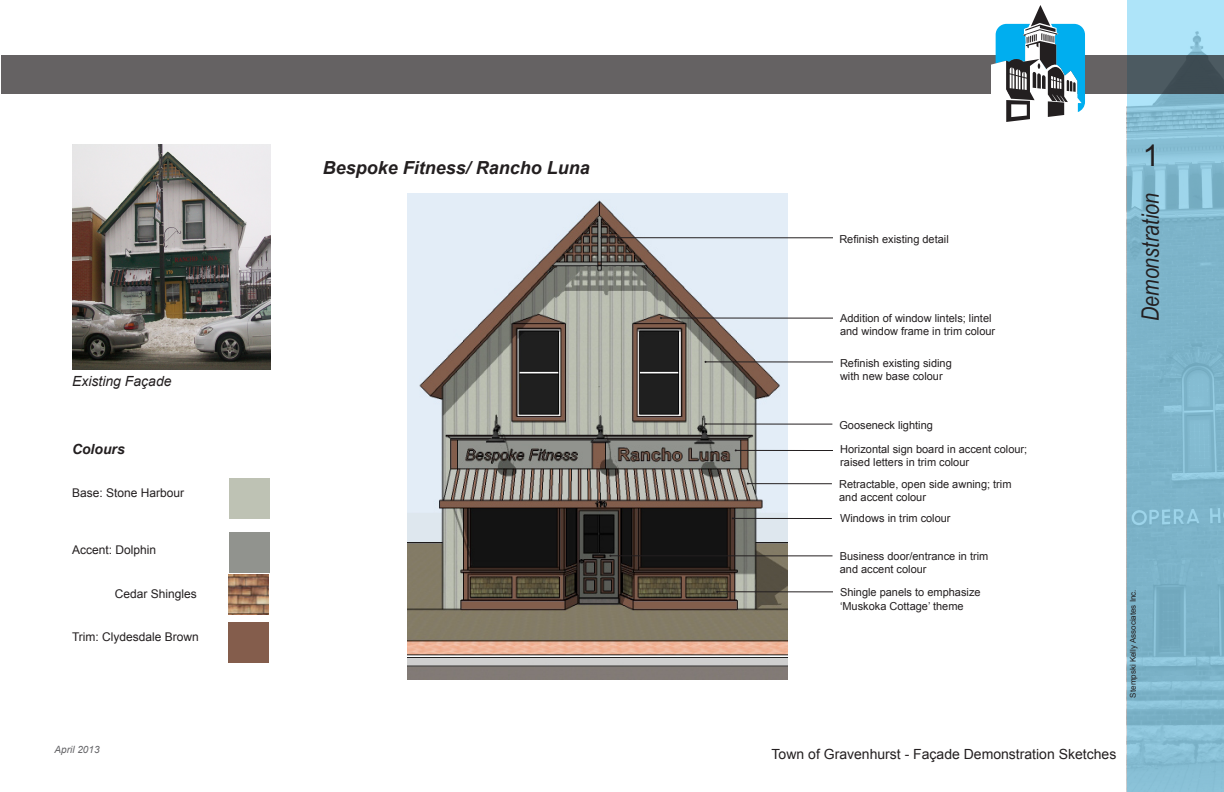
<style>
.page{position:relative;width:1224px;height:792px;background:#fff}
.page>*{position:absolute;margin:0;border:0;box-sizing:border-box;transform-origin:0 0}
.t1{font:30px "Arial";color:#231f20}
.t2{font:italic 24px "Arial Narrow";color:#231f20}
.t3{font:italic 700 18px "Arial";color:#231f20}
.t4{font:14px "Arial";color:#231f20}
.t5{font:italic 14px "Arial";color:#231f20}
.t6{font:italic 700 14px "Arial";color:#231f20}
.t7{font:12px "Arial";color:#231f20}
.t8{font:11px/13.2px "Arial";color:#231f20}
.t9{font:italic 10px "Arial";color:#636366}
.t10{font:8px "Arial";color:#231f20}
</style>
<div class="page">
<svg style="left:1127px;top:0;width:97px;height:792px;background:#83bad0"></svg>
<div style="left:1px;top:55px;width:1020px;height:39px;background:#656263"></div>
<svg style="left:1085px;top:55px;width:139px;height:39px;background:#4e575d"></svg>
<svg style="left:992px;top:5px;width:93px;height:117px"></svg>
<img style="left:72px;top:144px;width:199px;height:226px">
<img style="left:408px;top:193px;width:379px;height:486px">
<img style="left:228px;top:574px;width:41px;height:41px">
<div style="left:229px;top:478px;width:41px;height:40px;background:#bec2b4"></div>
<div style="left:229px;top:532px;width:41px;height:41px;background:#91938e"></div>
<div style="left:228px;top:623px;width:41px;height:40px;background:#845d4c"></div>
<svg style="left:716px;top:591px;width:117px;height:2px"></svg>
<svg style="left:747px;top:483px;width:85px;height:2px"></svg>
<svg style="left:609px;top:555px;width:224px;height:2px"></svg>
<svg style="left:704px;top:361px;width:129px;height:2px"></svg>
<svg style="left:601px;top:237px;width:232px;height:2px"></svg>
<svg style="left:660px;top:317px;width:173px;height:2px"></svg>
<svg style="left:705px;top:423px;width:128px;height:2px"></svg>
<svg style="left:732px;top:517px;width:100px;height:2px"></svg>
<svg style="left:735px;top:449px;width:98px;height:2px"></svg>
<p class="t5" style="left:72px;top:372px;width:101px">Existing Façade</p>
<p class="t6" style="left:72px;top:440px;width:54px">Colours</p>
<p class="t7" style="left:72px;top:485px;width:114px">Base: Stone Harbour</p>
<p class="t7" style="left:72px;top:542px;width:86px">Accent: Dolphin</p>
<p class="t7" style="left:115px;top:586px;width:84px">Cedar Shingles</p>
<p class="t7" style="left:72px;top:629px;width:128px">Trim: Clydesdale Brown</p>
<p class="t9" style="left:55px;top:743px;width:47px">April 2013</p>
<p class="t3" style="left:323px;top:156px;width:269px">Bespoke Fitness/ Rancho Luna</p>
<p class="t8" style="left:839px;top:232px;width:111px">Refinish existing detail</p>
<p class="t8" style="left:840px;top:312px;width:157px">Addition of window lintels; lintel and window frame in trim colour</p>
<p class="t8" style="left:840px;top:356px;width:113px">Refinish existing siding with new base colour</p>
<p class="t8" style="left:839px;top:419px;width:95px">Gooseneck lighting</p>
<p class="t8" style="left:840px;top:443px;width:189px">Horizontal sign board in accent colour; raised letters in trim colour</p>
<p class="t8" style="left:839px;top:478px;width:174px">Retractable, open side awning; trim and accent colour</p>
<p class="t8" style="left:840px;top:512px;width:112px">Windows in trim colour</p>
<p class="t8" style="left:840px;top:550px;width:150px">Business door/entrance in trim and accent colour</p>
<p class="t8" style="left:840px;top:586px;width:142px">Shingle panels to emphasize ‘Muskoka Cottage’ theme</p>
<p class="t1" style="left:1143px;top:136px;width:18px">1</p>
<h2 class="t2" style="left:1134px;top:321px;width:129px;rotate:-90deg">Demonstration</h2>
<p class="t10" style="left:1128px;top:698px;width:110px;rotate:-90deg">Stempski Kelly Associates Inc.</p>
<p class="t4" style="left:772px;top:745px;width:346px">Town of Gravenhurst - Façade Demonstration Sketches</p>
</div>
